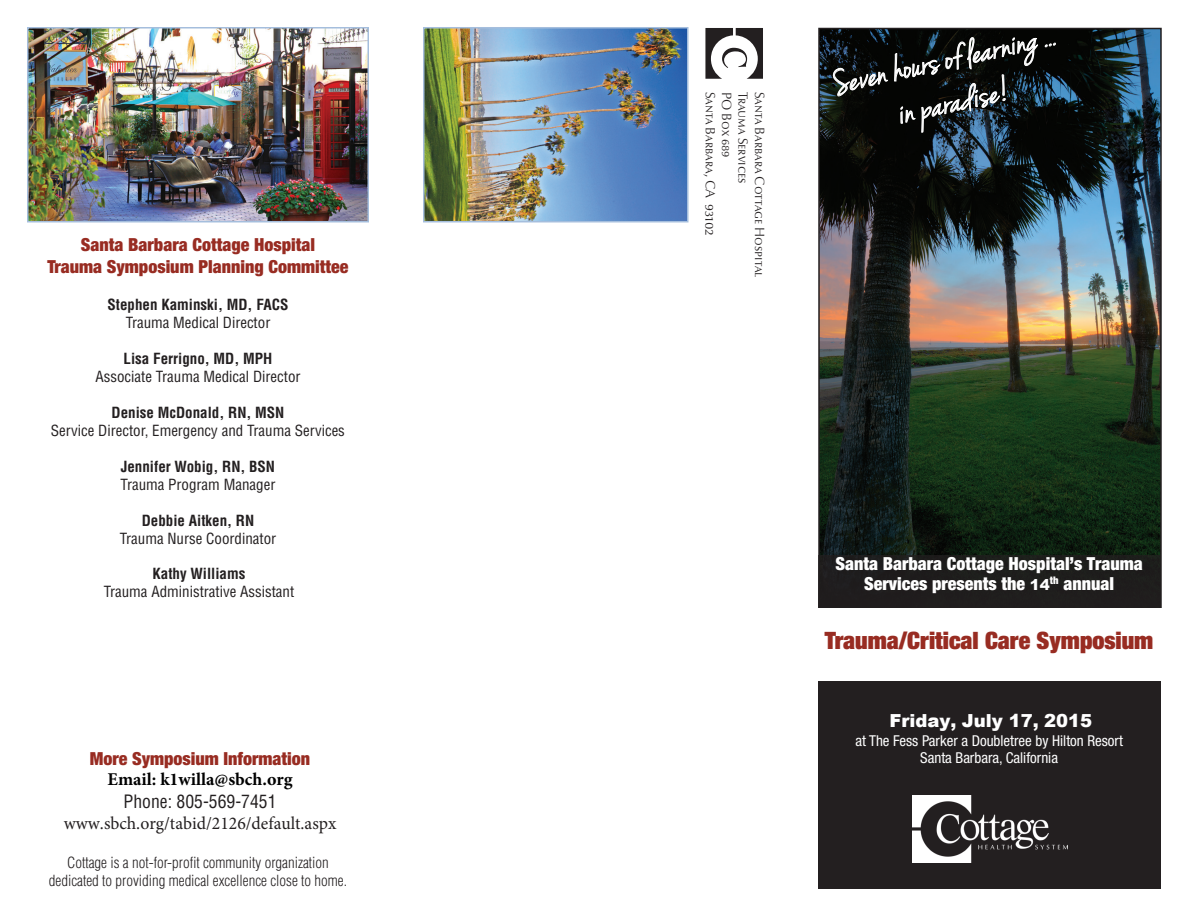
<style>
.page{position:relative;width:1188px;height:918px;background:#fff}
.page>*{position:absolute;margin:0;border:0;box-sizing:border-box;transform-origin:0 0}
.t1{font:italic 36px "Jenna Sue";color:#fff}
.t2{font:900 expanded 24px "Helvetica Neue";color:#982c22}
.SubHed{font:900 condensed 18px/20.2px "Helvetica Neue";color:#982c22;text-align:center}
.t3{font:900 condensed 18px/20.1px "Helvetica Neue";color:#fff;text-align:center}
.t4{font:18px/20.4px "Minion Pro";color:#231f20;text-align:center}
.t5{font:900 18px "Arial";color:#fff}
.t6{font:condensed 15px/18px "Helvetica";color:#231f20;text-align:center}
.t7{font:700 condensed 15px "Helvetica";color:#231f20}
.t8{font:300 condensed 15px "Helvetica";color:#231f20}
.t9{font:condensed 15px/17.5px "Helvetica Neue";color:#fff;text-align:center}
.t10{font:15px "Optima Nova LT Light SC";color:#231f20}
.t11{font:13.5px "Optima Nova LT Light SC";color:#231f20}
.s1{font-weight:700}
.s2{font-family:"Minion Pro";font-weight:700;font-stretch:normal;color:#000}
.s3{font-family:"Helvetica";font-stretch:condensed}
.s4{font-family:"Arial";font-stretch:normal;font-size:15px}
</style>
<div class="page">
<img style="left:30px;top:30px;width:336px;height:189px">
<div style="left:27px;top:27px;width:342px;height:195px;border:2px solid #a5bedd"></div>
<svg style="left:705px;top:28px;width:58px;height:51px"></svg>
<img style="left:821px;top:31px;width:338px;height:524px">
<img style="left:426px;top:30px;width:259px;height:189px">
<div style="left:423px;top:27px;width:265px;height:195px;border:2px solid #a5bedd"></div>
<svg style="left:832px;top:68px;width:56px;height:29px;background:#3d403e"></svg>
<svg style="left:1044px;top:42px;width:12px;height:6px"></svg>
<svg style="left:894px;top:27px;width:144px;height:118px;background:#282f32"></svg>
<div style="left:818px;top:555px;width:343px;height:333px;background:#231f20"></div>
<div style="left:805px;top:608px;width:365px;height:72px;background:#fff"></div>
<img style="left:912px;top:796px;width:156px;height:66px">
<p class="SubHed" style="left:81px;top:234px;width:236px">Santa Barbara Cottage Hospital</p>
<p class="SubHed" style="left:48px;top:256px;width:302px">Trauma Symposium Planning Committee</p>
<p class="t7" style="left:108px;top:295px;width:182px">Stephen Kaminski, MD, FACS</p>
<p class="t6" style="left:126px;top:314px;width:146px">Trauma Medical Director</p>
<p class="t7" style="left:124px;top:349px;width:150px">Lisa Ferrigno, MD, MPH</p>
<p class="t6" style="left:95px;top:368px;width:207px">Associate Trauma Medical Director</p>
<p class="t7" style="left:112px;top:403px;width:174px">Denise McDonald, RN, MSN</p>
<p class="t6" style="left:51px;top:422px;width:296px">Service Director, Emergency and Trauma Services</p>
<p class="t7" style="left:121px;top:457px;width:156px">Jennifer Wobig, RN, BSN</p>
<p class="t6" style="left:121px;top:476px;width:156px">Trauma Program Manager</p>
<p class="t7" style="left:142px;top:511px;width:114px">Debbie Aitken, RN</p>
<p class="t6" style="left:120px;top:530px;width:158px">Trauma Nurse Coordinator</p>
<p class="t6" style="left:104px;top:564px;width:192px"><span class="s1">Kathy Williams<br></span>Trauma Administrative Assistant</p>
<p class="SubHed" style="left:90px;top:748px;width:222px">More Symposium Information<br><span class="s2">Email: k1willa@sbch.org</span></p>
<p class="t4" style="left:64px;top:792px;width:274px"><span class="s3">Phone: 805-569-7451 </span>www.sbch.org/tabid/2126/default.aspx</p>
<p class="t8" style="left:67px;top:854px;width:263px">Cottage is a not-for-profit community organization</p>
<p class="t8" style="left:49px;top:872px;width:300px">dedicated to providing medical excellence close to home.</p>
<p class="t11" style="left:718px;top:92px;width:108px;rotate:90deg">Santa Barbara, CA</p>
<p class="t11" style="left:735px;top:92px;width:68px;rotate:90deg">PO Box 689</p>
<p class="t11" style="left:751px;top:92px;width:93px;rotate:90deg">Trauma Services</p>
<p class="t11" style="left:767px;top:92px;width:187px;rotate:90deg">Santa Barbara Cottage Hospital</p>
<p class="t10" style="left:719px;top:204px;width:33px;rotate:90deg">93102</p>
<p class="t1" style="left:826px;top:65px;width:230px;rotate:-13deg">Seven hours of learning ...</p>
<p class="t1" style="left:893px;top:94px;width:113px;rotate:-13deg">in paradise!</p>
<p class="t3" style="left:836px;top:553px;width:309px">Santa Barbara Cottage Hospital’s Trauma<br>Services presents the <span class="s4">14</span><sup>th</sup> annual</p>
<p class="t2" style="left:825px;top:625px;width:330px">Trauma/Critical Care Symposium</p>
<p class="t5" style="left:890px;top:708px;width:204px">Friday, July 17, 2015</p>
<p class="t9" style="left:855px;top:732px;width:269px">at The Fess Parker a Doubletree by Hilton Resort<br>Santa Barbara, California</p>
</div>
